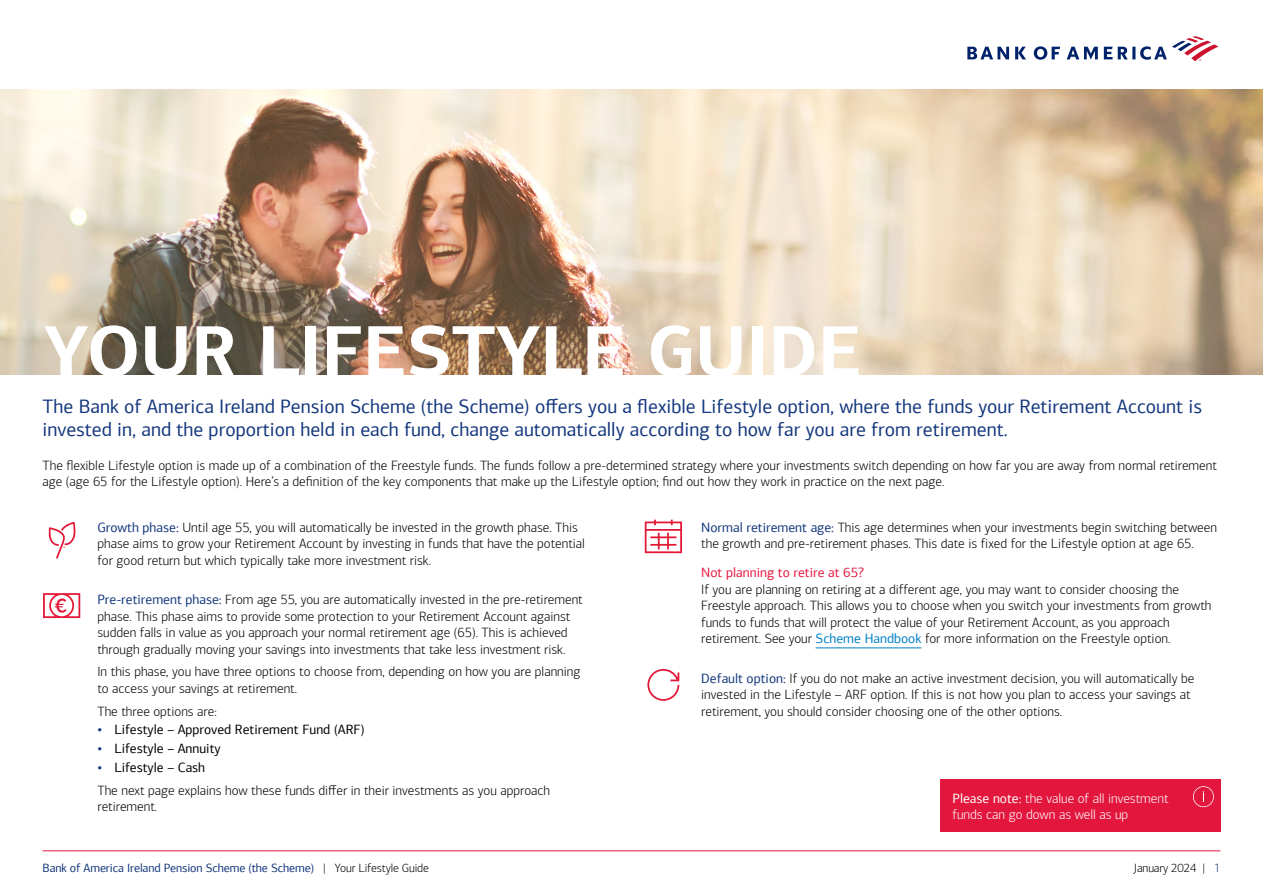
<style>
.page{position:relative;width:1263px;height:893px;background:#fff}
.page>*{position:absolute;margin:0;border:0;box-sizing:border-box;transform-origin:0 0}
.t1{font:700 72px "Connections";color:#fff}
.t2{font:19.5px/22.5px "Connections";color:#14377d}
.t3{font:300 13.5px/16.5px "Connections";color:#000}
.t4{font:300 13.5px/16.5px "Connections";color:#fff}
.t5{font:13.5px "Connections";color:#000}
.t6{font:13.5px "Connections";color:#e3173e}
.t7{font:12px "Connections";letter-spacing:-.01em;color:#14377d}
.t8{font:300 12px "Connections";letter-spacing:-.01em;color:#000}
.s1{font-weight:400;color:#14377d}
.s2{font-size:15px;color:#14377d}
.s3{font-weight:400;font-size:15px;color:#14377d}
.s4{font-weight:400}
.s5{font-weight:400;color:#0080c6}
.s6{font-weight:300;color:#000}
.s7{color:#14377d}
</style>
<div class="page">
<hr style="left:43px;top:850px;width:1177px;height:1px;background:#e3173e">
<img style="left:0;top:89px;width:1263px;height:286px">
<div style="left:940px;top:780px;width:280px;height:52px;background:#e3173e"></div>
<svg style="left:1193px;top:786px;width:21px;height:21px"></svg>
<svg style="left:48px;top:522px;width:28px;height:37px"></svg>
<svg style="left:43px;top:593px;width:37px;height:25px"></svg>
<svg style="left:645px;top:520px;width:37px;height:33px"></svg>
<hr style="left:816px;top:648px;width:105px;height:1px;background:#0080c6">
<svg style="left:647px;top:669px;width:32px;height:32px"></svg>
<svg style="left:967px;top:36px;width:251px;height:25px"></svg>
<h1 class="t1" style="left:44px;top:306px;width:819px">YOUR LIFESTYLE GUIDE</h1>
<p class="t2" style="left:43px;top:395px;width:1161px">The Bank of America Ireland Pension Scheme (the Scheme) offers you a flexible Lifestyle option, where the funds your Retirement Account is invested in, and the proportion held in each fund, change automatically according to how far you are from retirement.</p>
<p class="t3" style="left:43px;top:457px;width:1176px">The flexible Lifestyle option is made up of a combination of the Freestyle funds. The funds follow a pre-determined strategy where your investments switch depending on how far you are away from normal retirement age (age 65 for the Lifestyle option). Here’s a definition of the key components that make up the Lifestyle option; find out how they work in practice on the next page.</p>
<p class="t3" style="left:97px;top:519px;width:489px"><span class="s1">Growth phase:</span> Until age 55, you will automatically be invested in the growth phase. This phase aims to grow your Retirement Account by investing in funds that have the potential for good return but which typically take more investment risk.</p>
<p class="t3" style="left:97px;top:591px;width:487px"><span class="s1">Pre-retirement phase:</span> From age 55, you are automatically invested in the pre-retirement phase. This phase aims to provide some protection to your Retirement Account against sudden falls in value as you approach your normal retirement age (65). This is achieved through gradually moving your savings into investments that take less investment risk.</p>
<p class="t3" style="left:97px;top:664px;width:485px">In this phase, you have three options to choose from, depending on how you are planning to access your savings at retirement.</p>
<p class="t3" style="left:97px;top:703px;width:121px">The three options are:</p>
<p class="t5" style="left:97px;top:722px;width:269px"><span class="s2">•</span> Lifestyle – Approved Retirement Fund (ARF)</p>
<p class="t5" style="left:97px;top:740px;width:125px"><span class="s2">•</span> Lifestyle – Annuity</p>
<p class="t3" style="left:97px;top:756px;width:454px;line-height:23px"><span class="s3">•</span> <span class="s4">Lifestyle – Cash<br></span>The next page explains how these funds differ in their investments as you approach</p>
<p class="t3" style="left:97px;top:798px;width:61px">retirement.</p>
<p class="t3" style="left:701px;top:519px;width:517px"><span class="s1">Normal retirement age:</span> This age determines when your investments begin switching between the growth and pre-retirement phases. This date is fixed for the Lifestyle option at age 65.</p>
<p class="t6" style="left:701px;top:565px;width:164px">Not planning to retire at 65?</p>
<p class="t3" style="left:701px;top:581px;width:512px">If you are planning on retiring at a different age, you may want to consider choosing the Freestyle approach. This allows you to choose when you switch your investments from growth funds to funds that will protect the value of your Retirement Account, as you approach retirement. See your <span class="s5">Scheme Handbook</span> for more information on the Freestyle option.</p>
<p class="t3" style="left:701px;top:670px;width:495px"><span class="s1">Default option:</span> If you do not make an active investment decision, you will automatically be invested in the Lifestyle – ARF option. If this is not how you plan to access your savings at retirement, you should consider choosing one of the other options.</p>
<p class="t4" style="left:952px;top:790px;width:217px"><span class="s4">Please note:</span> the value of all investment funds can go down as well as up</p>
<p class="t7" style="left:43px;top:860px;width:388px">Bank of America Ireland Pension Scheme (the Scheme) <span class="s6">| Your Lifestyle Guide</span></p>
<p class="t8" style="left:1134px;top:861px;width:88px">January 2024 | <span class="s7">1</span></p>
</div>
